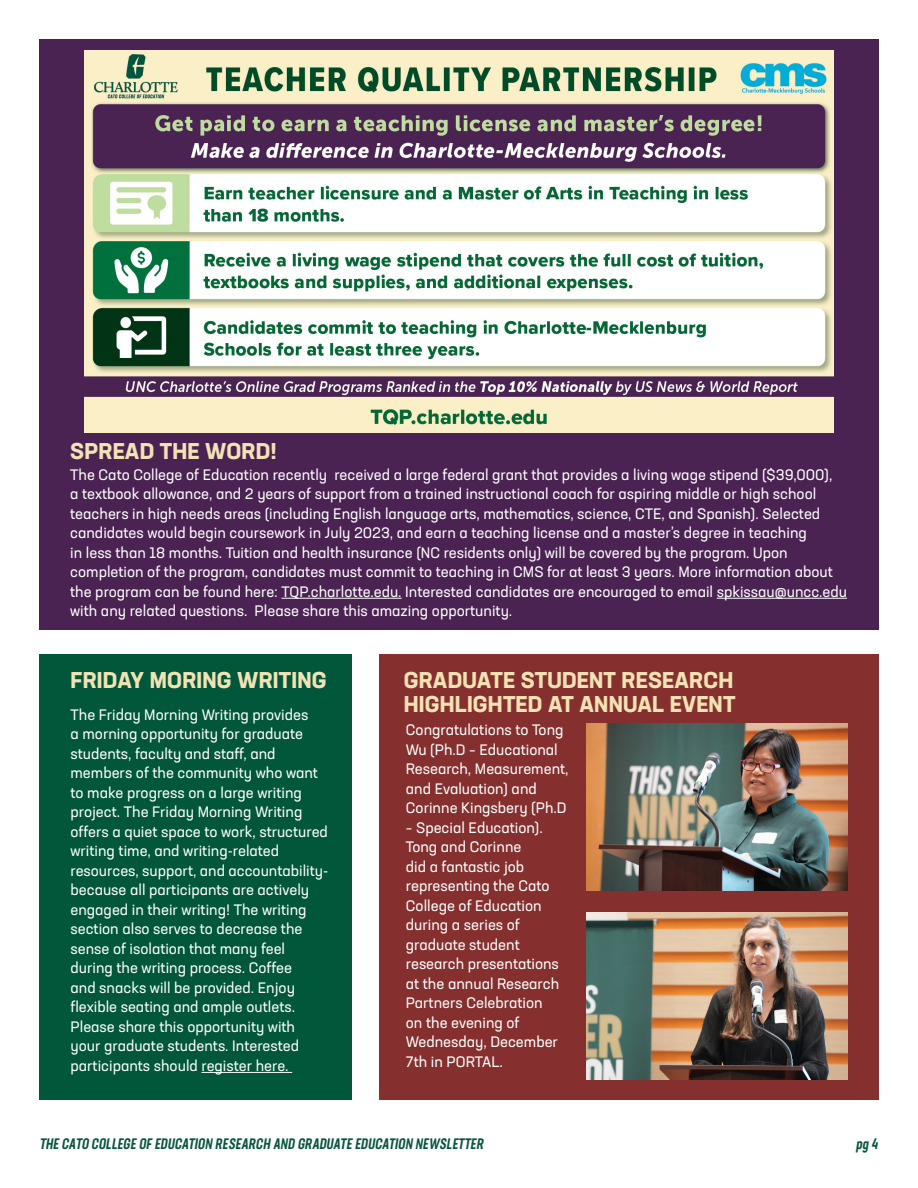
<style>
.page{position:relative;width:918px;height:1188px;background:#fff}
.page>*{position:absolute;margin:0;border:0;box-sizing:border-box;transform-origin:0 0}
.t1{font:700 22.5px/24px "Neusa Next Std";letter-spacing:.01em;color:#f2e2b4}
.body{font:15px/19.5px "Neusa Next Std";color:#fff}
.t2{font:italic 500 15px "Neusa Next Std Compact";color:#085542}
</style>
<div class="page">
<div style="left:39px;top:654px;width:312px;height:445px;background:#005739"></div>
<hr style="left:201px;top:1072px;width:91px;height:1px;background:#fff">
<div style="left:379px;top:654px;width:500px;height:445px;background:#852f2e"></div>
<div style="left:39px;top:39px;width:840px;height:591px;background:#4b2353"></div>
<hr style="left:282px;top:598px;width:120px;height:1px;background:#fff">
<hr style="left:717px;top:598px;width:130px;height:1px;background:#fff">
<img style="left:84px;top:50px;width:750px;height:382px">
<img style="left:586px;top:724px;width:262px;height:167px">
<img style="left:586px;top:913px;width:262px;height:167px">
<p class="t1" style="left:70px;top:438px;width:208px">SPREAD THE WORD!</p>
<p class="body" style="left:70px;top:464px;width:778px">The Cato College of Education recently received a large federal grant that provides a living wage stipend ($39,000),<br>a textbook allowance, and 2 years of support from a trained instructional coach for aspiring middle or high school teachers in high needs areas (including English language arts, mathematics, science, CTE, and Spanish). Selected candidates would begin coursework in July 2023, and earn a teaching license and a master’s degree in teaching<br>in less than 18 months. Tuition and health insurance (NC residents only) will be covered by the program. Upon completion of the program, candidates must commit to teaching in CMS for at least 3 years. More information about the program can be found here: TQP.charlotte.edu. Interested candidates are encouraged to email spkissau@uncc.edu with any related questions. Please share this amazing opportunity.</p>
<p class="t1" style="left:71px;top:668px;width:258px">FRIDAY MORING WRITING</p>
<p class="body" style="left:70px;top:705px;width:259px">The Friday Morning Writing provides<br>a morning opportunity for graduate students, faculty and staff, and members of the community who want to make progress on a large writing project. The Friday Morning Writing offers a quiet space to work, structured writing time, and writing-related resources, support, and accountability&shy;because all participants are actively engaged in their writing! The writing section also serves to decrease the sense of isolation that many feel during the writing process. Coffee<br>and snacks will be provided. Enjoy flexible seating and ample outlets.<br>Please share this opportunity with your graduate students. Interested participants should register here.</p>
<p class="t1" style="left:404px;top:668px;width:333px">GRADUATE STUDENT RESEARCH<br>HIGHLIGHTED AT ANNUAL EVENT</p>
<p class="body" style="left:406px;top:720px;width:164px">Congratulations to Tong<br>Wu (Ph.D – Educational<br>Research, Measurement, and Evaluation) and<br>Corinne Kingsbery (Ph.D</p>
<p class="body" style="left:406px;top:817px;width:155px">– Special Education).<br>Tong and Corinne<br>did a fantastic job representing the Cato<br>College of Education during a series of graduate student research presentations at the annual Research<br>Partners Celebration on the evening of<br>Wednesday, December<br>7th in PORTAL.</p>
<p class="t2" style="left:39px;top:1134px;width:448px">THE CATO COLLEGE OF EDUCATION RESEARCH AND GRADUATE EDUCATION NEWSLETTER</p>
<p class="t2" style="left:856px;top:1134px;width:26px">pg 4</p>
</div>
